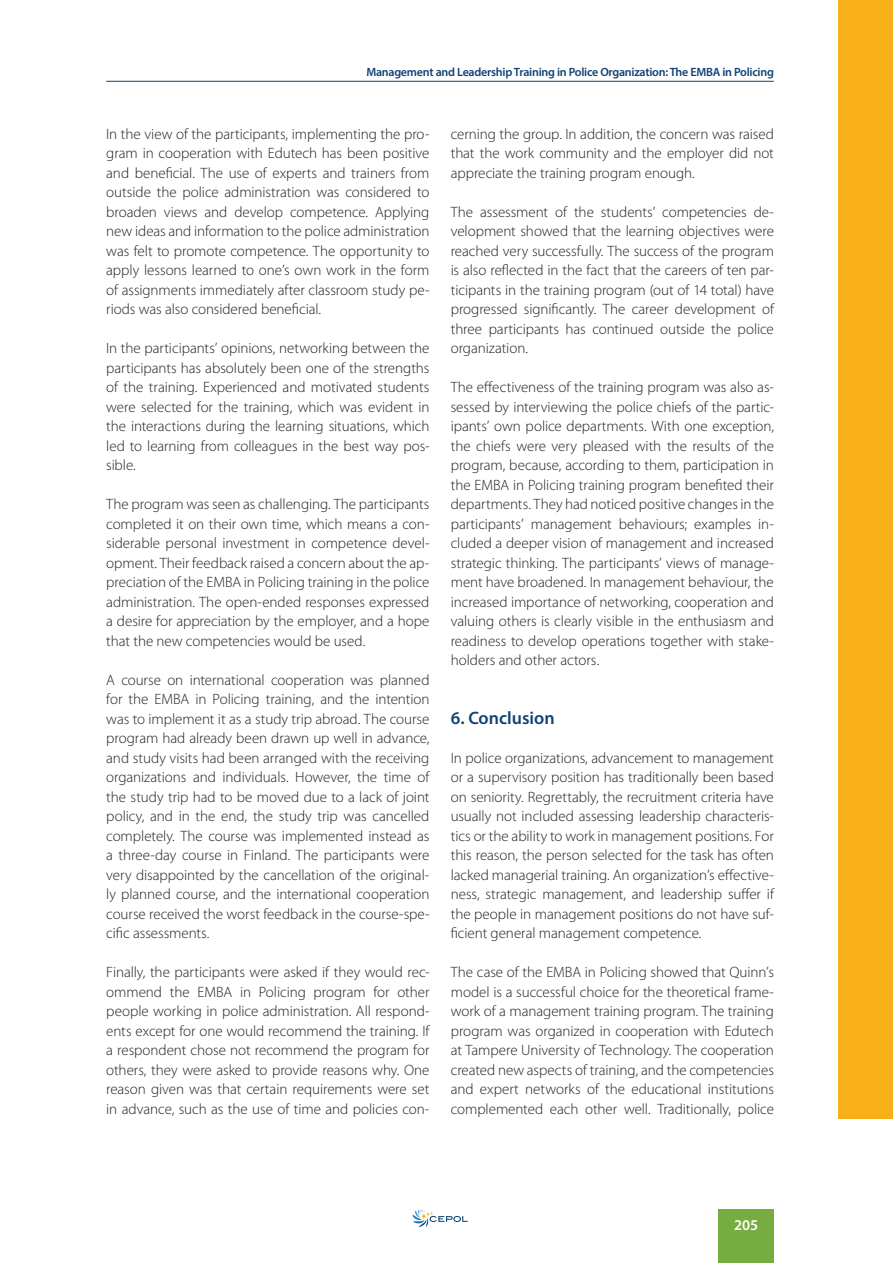
<style>
.page{position:relative;width:893px;height:1263px;background:#fff}
.page>*{position:absolute;margin:0;border:0;box-sizing:border-box;transform-origin:0 0}
.t1{font:600 18px "Myriad Pro";color:#104275}
.t2{font:300 15px/19.5px "Myriad Pro";color:#231f20;text-align:justify}
.t3{font:600 15px "Myriad Pro";color:#fff}
.t4{font:600 12px "Myriad Pro";letter-spacing:-.02em;color:#104275}
</style>
<div class="page">
<div style="left:839px;top:0;width:54px;height:1118px;background:#f7b018"></div>
<svg style="left:412px;top:1209px;width:56px;height:18px"></svg>
<div style="left:719px;top:1210px;width:55px;height:53px;background:#77ac41"></div>
<hr style="left:106px;top:81px;width:668px;height:1px;background:#104275">
<p class="t4" style="left:366px;top:67px;width:409px">Management and Leadership Training in Police Organization: The EMBA in Policing</p>
<p class="t2" style="left:106px;top:125px;width:325px">In the view of the participants, implementing the pro&shy;gram in cooperation with Edutech has been positive and beneficial. The use of experts and trainers from outside the police administration was considered to broaden views and develop competence. Applying new ideas and information to the police administration was felt to promote competence. The opportunity to apply lessons learned to one’s own work in the form of assignments immediately after classroom study pe&shy;riods was also considered beneficial.</p>
<p class="t2" style="left:106px;top:339px;width:325px">In the participants’ opinions, networking between the participants has absolutely been one of the strengths of the training. Experienced and motivated students were selected for the training, which was evident in the interactions during the learning situations, which led to learning from colleagues in the best way pos&shy;sible.</p>
<p class="t2" style="left:106px;top:495px;width:325px">The program was seen as challenging. The participants completed it on their own time, which means a con&shy;siderable personal investment in competence devel&shy;opment. Their feedback raised a concern about the ap&shy;preciation of the EMBA in Policing training in the police administration. The open-ended responses expressed a desire for appreciation by the employer, and a hope that the new competencies would be used.</p>
<p class="t2" style="left:106px;top:671px;width:325px">A course on international cooperation was planned for the EMBA in Policing training, and the intention was to implement it as a study trip abroad. The course program had already been drawn up well in advance, and study visits had been arranged with the receiving organizations and individuals. However, the time of the study trip had to be moved due to a lack of joint policy, and in the end, the study trip was cancelled completely. The course was implemented instead as a three-day course in Finland. The participants were very disappointed by the cancellation of the original&shy;ly planned course, and the international cooperation course received the worst feedback in the course-spe&shy;cific assessments.</p>
<p class="t2" style="left:106px;top:963px;width:325px">Finally, the participants were asked if they would rec&shy;ommend the EMBA in Policing program for other people working in police administration. All respond&shy;ents except for one would recommend the training. If a respondent chose not recommend the program for others, they were asked to provide reasons why. One reason given was that certain requirements were set in advance, such as the use of time and policies con-</p>
<p class="t2" style="left:451px;top:125px;width:325px">cerning the group. In addition, the concern was raised that the work community and the employer did not appreciate the training program enough.</p>
<p class="t2" style="left:451px;top:203px;width:325px">The assessment of the students’ competencies de&shy;velopment showed that the learning objectives were reached very successfully. The success of the program is also reflected in the fact that the careers of ten par&shy;ticipants in the training program (out of 14 total) have progressed significantly. The career development of three participants has continued outside the police organization.</p>
<p class="t2" style="left:451px;top:378px;width:325px">The effectiveness of the training program was also as&shy;sessed by interviewing the police chiefs of the partic&shy;ipants’ own police departments. With one exception, the chiefs were very pleased with the results of the program, because, according to them, participation in the EMBA in Policing training program benefited their departments. They had noticed positive changes in the participants’ management behaviours; examples in&shy;cluded a deeper vision of management and increased strategic thinking. The participants’ views of manage&shy;ment have broadened. In management behaviour, the increased importance of networking, cooperation and valuing others is clearly visible in the enthusiasm and readiness to develop operations together with stake&shy;holders and other actors.</p>
<p class="t1" style="left:451px;top:711px;width:105px">6. Conclusion</p>
<p class="t2" style="left:451px;top:749px;width:325px">In police organizations, advancement to management or a supervisory position has traditionally been based on seniority. Regrettably, the recruitment criteria have usually not included assessing leadership characteris&shy;tics or the ability to work in management positions. For this reason, the person selected for the task has often lacked managerial training. An organization’s effective&shy;ness, strategic management, and leadership suffer if the people in management positions do not have suf&shy;ficient general management competence.</p>
<p class="t2" style="left:451px;top:963px;width:325px">The case of the EMBA in Policing showed that Quinn’s model is a successful choice for the theoretical frame&shy;work of a management training program. The training program was organized in cooperation with Edutech at Tampere University of Technology. The cooperation created new aspects of training, and the competencies and expert networks of the educational institutions complemented each other well. Traditionally, police</p>
<p class="t3" style="left:734px;top:1219px;width:26px">205</p>
</div>
